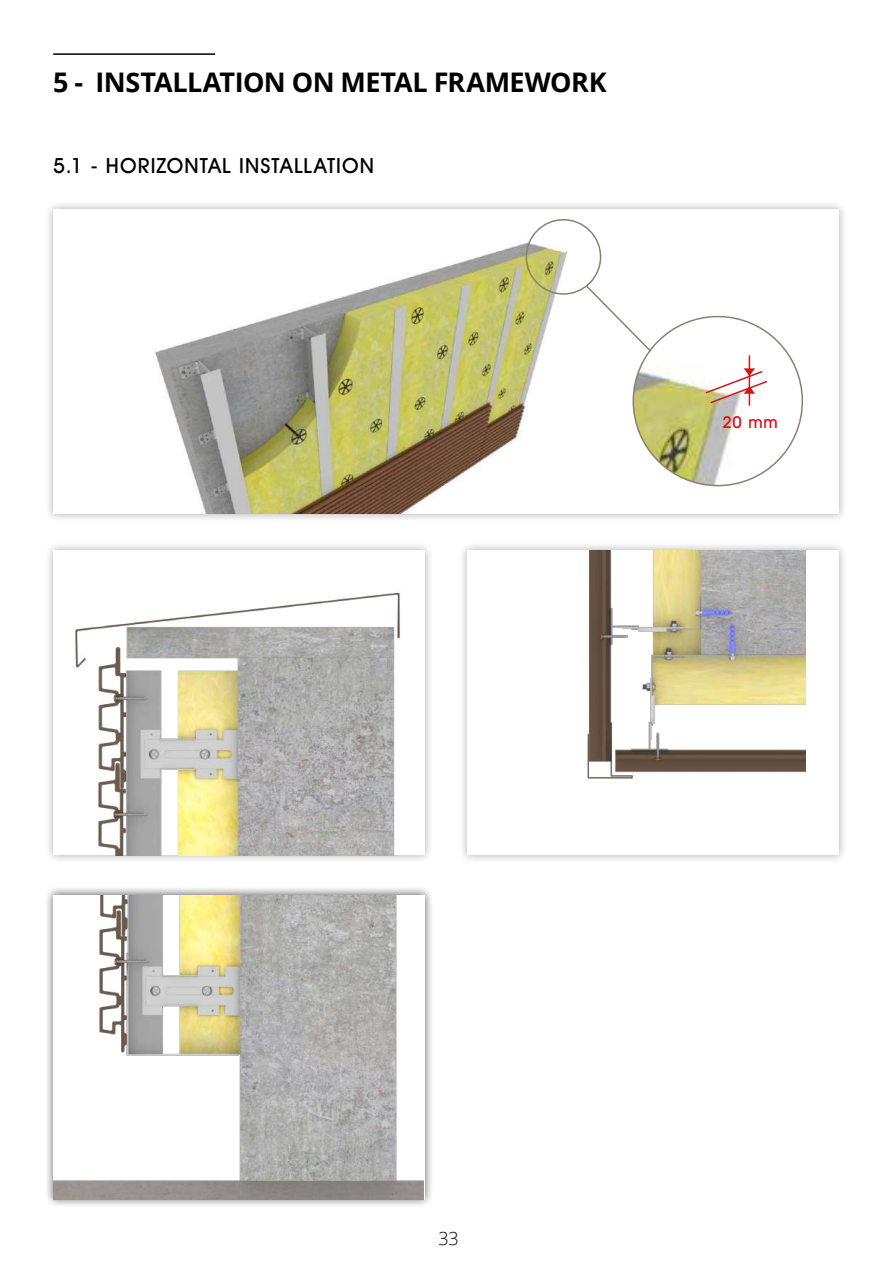
<style>
.page{position:relative;width:893px;height:1263px;background:#fff}
.page>*{position:absolute;margin:0;border:0;box-sizing:border-box;transform-origin:0 0}
.t1{font:700 27px "Open Sans";letter-spacing:-.025em;color:#000}
.t2{font:500 21px "Avant Garde IT Cby BT";letter-spacing:.055em;color:#000}
.t3{font:300 18px "Open Sans";color:#000}
.t4{font:500 16.5px "Avant Garde IT Cby BT";color:#e30512}
</style>
<div class="page">
<hr style="left:53px;top:53px;width:162px;height:2px;background:#000">
<div style="left:44px;top:886px;width:389px;height:323px;background:#000;opacity:.33"></div>
<img style="left:53px;top:895px;width:370px;height:304px">
<div style="left:44px;top:200px;width:804px;height:323px;background:#000;opacity:.33"></div>
<div style="left:53px;top:210px;width:786px;height:304px;background:#fff"></div>
<img style="left:155px;top:219px;width:424px;height:295px">
<img style="left:635px;top:317px;width:149px;height:169px">
<hr style="left:749px;top:355px;width:1px;height:51px;background:#cd1719">
<svg style="left:704px;top:368px;width:65px;height:37px"></svg>
<svg style="left:585px;top:284px;width:68px;height:69px"></svg>
<div style="left:526px;top:219px;width:75px;height:76px;border:2px solid #8a8075;border-radius:50%"></div>
<div style="left:44px;top:541px;width:389px;height:323px;background:#000;opacity:.33"></div>
<img style="left:53px;top:551px;width:371px;height:304px">
<div style="left:459px;top:541px;width:389px;height:323px;background:#000;opacity:.33"></div>
<div style="left:468px;top:551px;width:371px;height:304px;background:#fff"></div>
<img style="left:587px;top:551px;width:219px;height:228px">
<p class="t1" style="left:53px;top:63px;width:555px">5 - INSTALLATION ON METAL FRAMEWORK</p>
<p class="t2" style="left:53px;top:153px;width:322px">5.1 - HORIZONTAL INSTALLATION</p>
<p class="t4" style="left:722px;top:412px;width:57px">20 mm</p>
<p class="t3" style="left:439px;top:1226px;width:22px">33</p>
</div>
